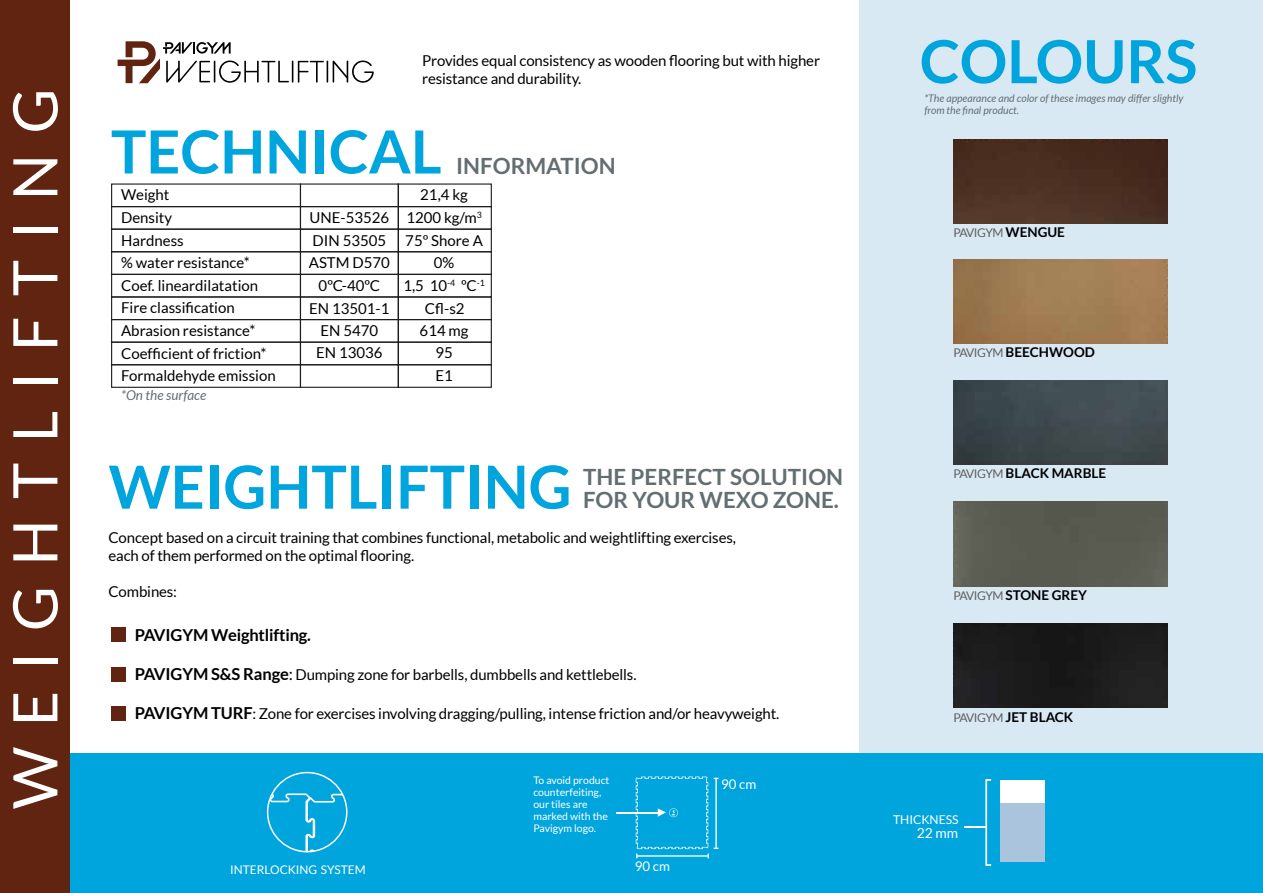
<style>
.page{position:relative;width:1263px;height:893px;background:#fff}
.page>*{position:absolute;margin:0;border:0;box-sizing:border-box;transform-origin:0 0}
.t1{font:61.5px "Lato";letter-spacing:.33em;color:#fff}
.t2{font:700 59.55px "Lato";color:#00a5de}
.t3{font:700 22.35px/22.5px "Lato";color:#636e72}
.t4{font:700 16.5px "Lato";letter-spacing:-.01em;color:#000}
.t5{font:15px/23px "Lato";letter-spacing:-.01em;color:#000}
.t6{font:13.8px "Lato";color:#fff}
.t7{font:700 13.5px "Lato";color:#000}
.t8{font:italic 13.5px "Lato";color:#636e72}
.t9{font:13.35px "Lato";color:#fff}
.t10{font:12.15px "Lato";color:#fff}
.t11{font:12px "Lato";letter-spacing:-.04em;color:#5e5e5e}
.t12{font:11.85px "Lato";color:#fff}
.t13{font:italic 10.5px/11.6px "Lato";color:#636e72}
.t14{font:10.5px/12px "Lato";color:#fff}
.s1{font-weight:700;font-size:16.5px}
.s2{font-size:16.5px}
.s3{font-weight:700;font-size:13.5px;color:#000}
.s4{font-weight:400;font-size:12px;color:#5e5e5e}
</style>
<div class="page">
<div style="left:860px;top:0;width:403px;height:882px;background:#d9e9f4"></div>
<div style="left:0;top:754px;width:1263px;height:139px;background:#00a5de"></div>
<svg style="left:266px;top:771px;width:82px;height:82px"></svg>
<hr style="left:616px;top:812px;width:45px;height:2px;background:#fff">
<svg style="left:636px;top:776px;width:82px;height:82px"></svg>
<svg style="left:985px;top:779px;width:6px;height:87px"></svg>
<hr style="left:964px;top:826px;width:22px;height:2px;background:#fff">
<div style="left:1000px;top:780px;width:45px;height:23px;background:#fff"></div>
<div style="left:1000px;top:803px;width:45px;height:59px;background:#abc4dd"></div>
<div style="left:111px;top:206px;width:190px;height:24px;border:1px solid #1d1d1b"></div>
<div style="left:398px;top:206px;width:94px;height:24px;border:1px solid #1d1d1b"></div>
<div style="left:300px;top:206px;width:99px;height:24px;border:1px solid #1d1d1b"></div>
<div style="left:398px;top:229px;width:94px;height:23px;border:1px solid #1d1d1b"></div>
<div style="left:111px;top:251px;width:190px;height:24px;border:1px solid #1d1d1b"></div>
<div style="left:300px;top:251px;width:99px;height:24px;border:1px solid #1d1d1b"></div>
<div style="left:398px;top:251px;width:94px;height:24px;border:1px solid #1d1d1b"></div>
<div style="left:111px;top:274px;width:190px;height:24px;border:1px solid #1d1d1b"></div>
<div style="left:300px;top:274px;width:99px;height:24px;border:1px solid #1d1d1b"></div>
<div style="left:398px;top:274px;width:94px;height:24px;border:1px solid #1d1d1b"></div>
<div style="left:111px;top:296px;width:190px;height:24px;border:1px solid #1d1d1b"></div>
<div style="left:300px;top:296px;width:99px;height:24px;border:1px solid #1d1d1b"></div>
<div style="left:398px;top:296px;width:94px;height:24px;border:1px solid #1d1d1b"></div>
<div style="left:111px;top:319px;width:190px;height:24px;border:1px solid #1d1d1b"></div>
<div style="left:300px;top:319px;width:99px;height:24px;border:1px solid #1d1d1b"></div>
<div style="left:398px;top:319px;width:94px;height:24px;border:1px solid #1d1d1b"></div>
<div style="left:111px;top:342px;width:190px;height:23px;border:1px solid #1d1d1b"></div>
<div style="left:300px;top:342px;width:99px;height:23px;border:1px solid #1d1d1b"></div>
<div style="left:398px;top:342px;width:94px;height:23px;border:1px solid #1d1d1b"></div>
<div style="left:111px;top:364px;width:190px;height:24px;border:1px solid #1d1d1b"></div>
<div style="left:300px;top:364px;width:99px;height:24px;border:1px solid #1d1d1b"></div>
<div style="left:398px;top:364px;width:94px;height:24px;border:1px solid #1d1d1b"></div>
<div style="left:0;top:0;width:69px;height:893px;background:#602410"></div>
<img style="left:953px;top:139px;width:215px;height:84px">
<img style="left:953px;top:502px;width:215px;height:84px">
<img style="left:953px;top:623px;width:215px;height:85px">
<img style="left:953px;top:259px;width:215px;height:84px">
<img style="left:953px;top:380px;width:215px;height:85px">
<svg style="left:118px;top:41px;width:256px;height:42px"></svg>
<div style="left:112px;top:627px;width:14px;height:15px;background:#602410"></div>
<div style="left:112px;top:667px;width:14px;height:15px;background:#602410"></div>
<div style="left:112px;top:706px;width:14px;height:14px;background:#602410"></div>
<h1 class="t1" style="left:1px;top:809px;width:722px;rotate:-90deg">WEIGHTLIFTING</h1>
<p class="t5" style="left:422px;top:51px;width:399px;line-height:18px">Provides equal consistency as wooden flooring but with higher resistance and durability.</p>
<h2 class="t2" style="left:111px;top:118px;width:332px">TECHNICAL</h2>
<h3 class="t3" style="left:456px;top:154px;width:161px">INFORMATION</h3>
<p class="t5" style="left:121px;top:183px;width:50px">Weight</p>
<p class="t5" style="left:420px;top:183px;width:49px">21,4 kg</p>
<p class="t5" style="left:405px;top:229px;width:79px;line-height:21.8px;text-align:center">75º Shore A<br>0%</p>
<p class="t5" style="left:403px;top:274px;width:83px;text-align:center">1,5 10<sup>-4</sup> ºC<sup>-1<br></sup>Cfl-s2</p>
<p class="t5" style="left:121px;top:206px;width:53px">Density</p>
<p class="t5" style="left:309px;top:206px;width:174px">UNE-53526 1200 kg/m<sup>3</sup></p>
<p class="t5" style="left:121px;top:251px;width:139px">% water resistance*<br>Coef. lineardilatation<br>Fire classification<br>Abrasion resistance*</p>
<p class="t5" style="left:121px;top:229px;width:64px">Hardness</p>
<p class="t5" style="left:309px;top:229px;width:83px;line-height:21.8px">DIN 53505<br>ASTM D570</p>
<p class="t5" style="left:309px;top:274px;width:82px;text-align:center">0ºC-40ºC<br>EN 13501-1</p>
<p class="t5" style="left:320px;top:319px;width:59px">EN 5470</p>
<p class="t5" style="left:420px;top:319px;width:50px">614 mg</p>
<p class="t5" style="left:121px;top:342px;width:147px">Coefficient of friction*</p>
<p class="t5" style="left:316px;top:341px;width:68px">EN 13036</p>
<p class="t5" style="left:435px;top:341px;width:19px">95</p>
<p class="t5" style="left:121px;top:364px;width:156px">Formaldehyde emission</p>
<p class="t5" style="left:435px;top:364px;width:19px">E1</p>
<p class="t8" style="left:121px;top:387px;width:87px">*On the surface</p>
<h2 class="t2" style="left:109px;top:453px;width:465px">WEIGHTLIFTING</h2>
<h3 class="t3" style="left:583px;top:465px;width:262px">THE PERFECT SOLUTION<br>FOR YOUR WEXO ZONE.</h3>
<p class="t5" style="left:109px;top:528px;width:629px;line-height:18px">Concept based on a circuit training that combines functional, metabolic and weightlifting exercises, each of them performed on the optimal flooring.</p>
<p class="t5" style="left:109px;top:579px;width:70px">Combines:</p>
<p class="t4" style="left:135px;top:626px;width:178px">PAVIGYM Weightlifting.</p>
<p class="t5" style="left:135px;top:663px;width:503px"><span class="s1">PAVIGYM S&amp;S Range</span><span class="s2">:</span> Dumping zone for barbells, dumbbells and kettlebells.</p>
<p class="t5" style="left:135px;top:702px;width:646px"><span class="s1">PAVIGYM TURF</span>: Zone for exercises involving dragging/pulling, intense friction and/or heavyweight.</p>
<p class="t14" style="left:533px;top:774px;width:78px">To avoid product</p>
<p class="t9" style="left:721px;top:777px;width:37px">90 cm</p>
<p class="t14" style="left:533px;top:786px;width:76px">counterfeiting, our tiles are marked with the<br>Pavigym logo.</p>
<p class="t12" style="left:230px;top:863px;width:137px">INTERLOCKING SYSTEM</p>
<p class="t9" style="left:635px;top:859px;width:37px">90 cm</p>
<h2 class="t2" style="left:920px;top:27px;width:279px">COLOURS</h2>
<p class="t13" style="left:924px;top:93px;width:261px">*The appearance and color of these images may differ slightly from the final product.</p>
<p class="t11" style="left:953px;top:226px;width:113px">PAVIGYM <span class="s3">WENGUE</span></p>
<p class="t7" style="left:953px;top:344px;width:143px"><span class="s4">PAVIGYM</span> BEECHWOOD</p>
<p class="t7" style="left:953px;top:466px;width:154px"><span class="s4">PAVIGYM</span> BLACK MARBLE</p>
<p class="t7" style="left:953px;top:587px;width:135px"><span class="s4">PAVIGYM</span> STONE GREY</p>
<p class="t7" style="left:953px;top:709px;width:121px"><span class="s4">PAVIGYM</span> JET BLACK</p>
<p class="t10" style="left:893px;top:812px;width:67px">THICKNESS</p>
<p class="t6" style="left:917px;top:825px;width:43px">22 mm</p>
</div>
